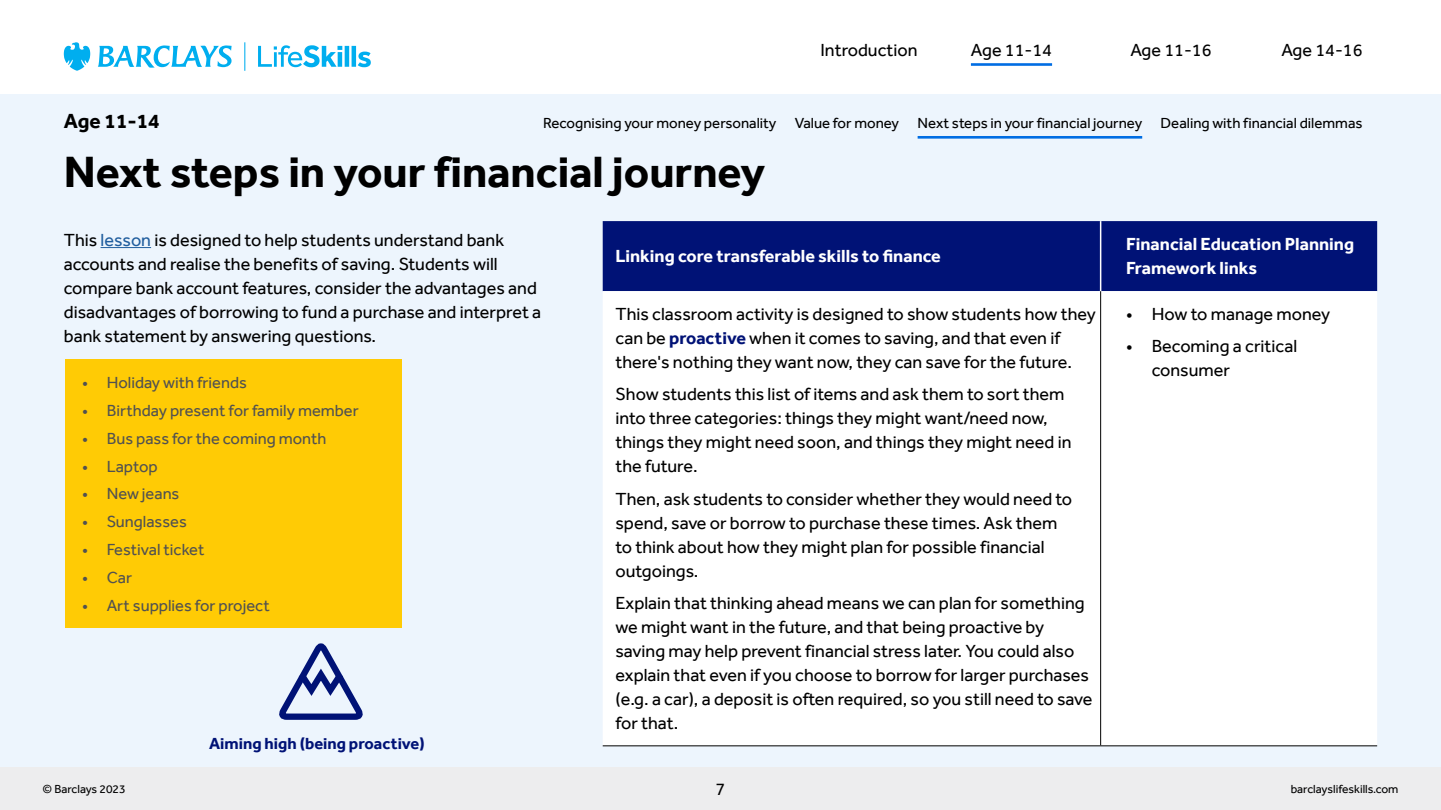
<style>
.page{position:relative;width:1441px;height:810px;background:#fff}
.page>*{position:absolute;margin:0;border:0;box-sizing:border-box;transform-origin:0 0}
.t1{font:700 45px "Effra";color:#000}
.t2{font:700 21px "Effra";color:#000}
.t3{font:18px/24px "Effra";color:#000}
.t4{font:700 18px/24px "Effra";color:#fff}
.t5{font:16.5px "Effra";color:#515151}
.t6{font:700 16.5px "Effra";color:#001276}
.t7{font:15px "Effra";color:#000}
.t8{font:12px "Effra";color:#000}
.s1{color:#215e9e}
.s2{font-weight:700;color:#001276}
</style>
<div class="page">
<div style="left:0;top:94px;width:1440px;height:673px;background:#edf5fd"></div>
<div style="left:0;top:767px;width:1440px;height:43px;background:#ededee"></div>
<hr style="left:970px;top:63px;width:81px;height:3px;background:#006de3">
<hr style="left:917px;top:136px;width:225px;height:3px;background:#006de3">
<svg style="left:64px;top:42px;width:307px;height:29px"></svg>
<hr style="left:100px;top:247px;width:51px;height:1px;background:#215e9e">
<div style="left:602px;top:221px;width:774px;height:70px;background:#001276"></div>
<div style="left:603px;top:291px;width:773px;height:454px;background:#fff"></div>
<hr style="left:602px;top:745px;width:498px;height:1px;background:#000">
<hr style="left:1100px;top:745px;width:276px;height:1px;background:#000">
<hr style="left:1100px;top:291px;width:1px;height:454px;background:#000">
<hr style="left:1099px;top:221px;width:2px;height:70px;background:#fff">
<div style="left:65px;top:360px;width:336px;height:268px;background:#ffcb05"></div>
<svg style="left:279px;top:643px;width:84px;height:77px"></svg>
<p class="t3" style="left:820px;top:37px;width:99px">Introduction</p>
<p class="t3" style="left:970px;top:37px;width:83px">Age 11-14</p>
<p class="t3" style="left:1130px;top:37px;width:83px">Age 11-16</p>
<p class="t3" style="left:1281px;top:37px;width:83px">Age 14-16</p>
<p class="t2" style="left:64px;top:108px;width:97px">Age 11-14</p>
<p class="t7" style="left:543px;top:114px;width:820px">Recognising your money personality Value for money Next steps in your financial journey Dealing with financial dilemmas</p>
<h1 class="t1" style="left:64px;top:145px;width:703px">Next steps in your financial journey</h1>
<p class="t3" style="left:64px;top:228px;width:479px">This <span class="s1">lesson</span> is designed to help students understand bank accounts and realise the benefits of saving. Students will compare bank account features, consider the advantages and disadvantages of borrowing to fund a purchase and interpret a bank statement by answering questions.</p>
<p class="t4" style="left:615px;top:244px;width:327px">Linking core transferable skills to finance</p>
<p class="t4" style="left:1126px;top:232px;width:229px">Financial Education Planning<br>Framework links</p>
<p class="t3" style="left:615px;top:302px;width:482px">This classroom activity is designed to show students how they can be <span class="s2">proactive</span> when it comes to saving, and that even if there's nothing they want now, they can save for the future.</p>
<p class="t3" style="left:615px;top:382px;width:457px">Show students this list of items and ask them to sort them into three categories: things they might want/need now, things they might need soon, and things they might need in the future.</p>
<p class="t3" style="left:615px;top:487px;width:458px">Then, ask students to consider whether they would need to spend, save or borrow to purchase these times. Ask them to think about how they might plan for possible financial outgoings.</p>
<p class="t3" style="left:615px;top:591px;width:478px">Explain that thinking ahead means we can plan for something we might want in the future, and that being proactive by saving may help prevent financial stress later. You could also explain that even if you choose to borrow for larger purchases (e.g. a car), a deposit is often required, so you still need to save for that.</p>
<p class="t3" style="left:1126px;top:302px;width:205px">• How to manage money</p>
<p class="t3" style="left:1151px;top:334px;width:147px;text-indent:-26px">• Becoming a critical consumer</p>
<p class="t5" style="left:82px;top:372px;width:166px">• Holiday with friends</p>
<p class="t5" style="left:82px;top:400px;width:278px">• Birthday present for family member</p>
<p class="t5" style="left:82px;top:428px;width:246px">• Bus pass for the coming month</p>
<p class="t5" style="left:82px;top:456px;width:77px">• Laptop</p>
<p class="t5" style="left:82px;top:484px;width:99px">• New jeans</p>
<p class="t5" style="left:82px;top:512px;width:106px">• Sunglasses</p>
<p class="t5" style="left:82px;top:540px;width:123px">• Festival ticket</p>
<p class="t5" style="left:82px;top:568px;width:51px">• Car</p>
<p class="t5" style="left:82px;top:596px;width:189px">• Art supplies for project</p>
<p class="t6" style="left:209px;top:733px;width:217px">Aiming high (being proactive)</p>
<p class="t8" style="left:43px;top:782px;width:85px">© Barclays 2023</p>
<p class="t3" style="left:715px;top:777px;width:11px">7</p>
<p class="t8" style="left:1290px;top:782px;width:109px">barclayslifeskills.com</p>
</div>
